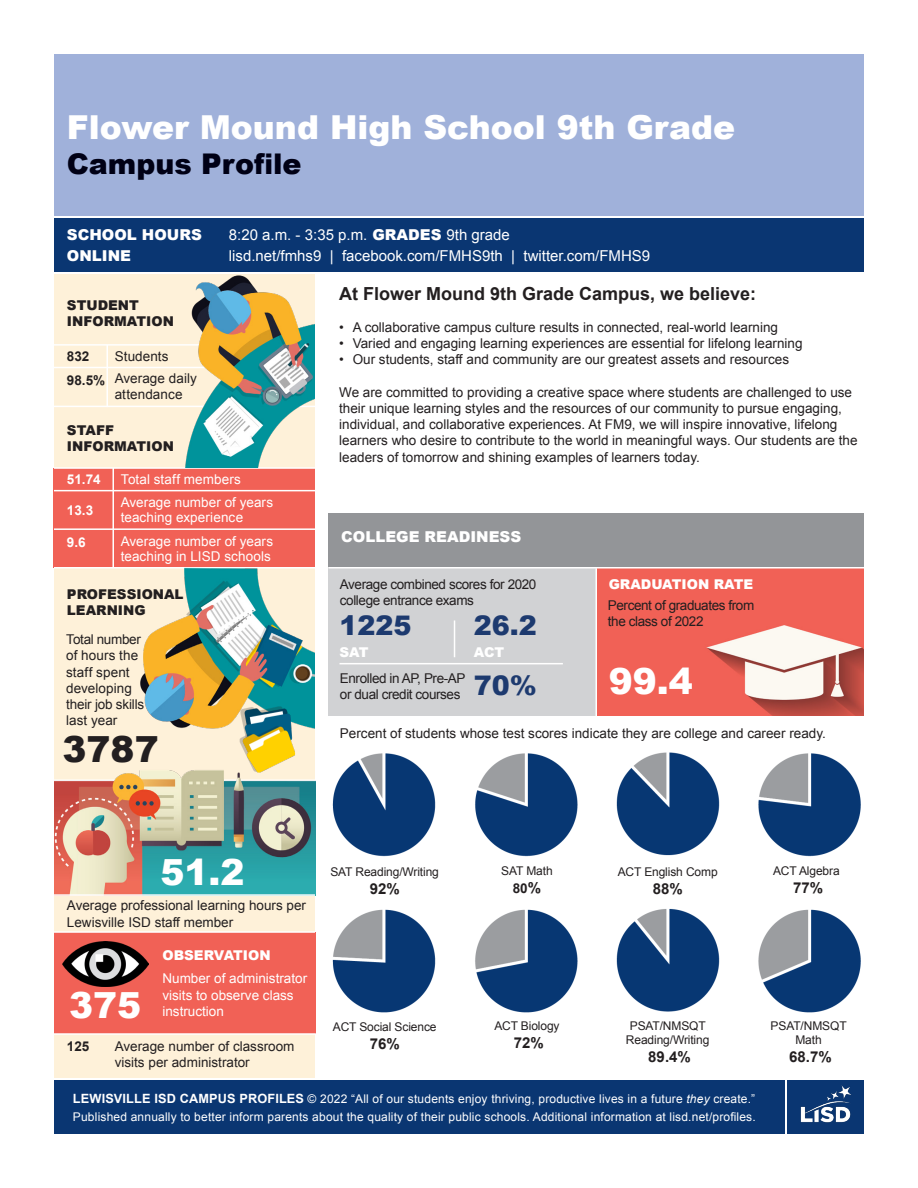
<style>
.page{position:relative;width:918px;height:1188px;background:#fff}
.page>*{position:absolute;margin:0;border:0;box-sizing:border-box;transform-origin:0 0}
.CP_large_number_whit{font:900 36px "Arial";color:#fff}
.CP_large_number_whit-2{font:900 36px "Arial";color:#231f20}
.t1{font:900 33px "Arial";color:#fff}
.t2{font:900 28.5px "Arial";color:#000015}
.t3{font:900 27px "Arial";color:#1d3a6f}
.CP_text{font:700 18px "Arial";color:#231f20}
.t4{font:15px "Arial";color:#fff}
.CP_all_cap_heading_r{font:900 15px "Arial";color:#fff}
.t5{font:700 15px "Arial";color:#231f20}
.CP_text-2{font:13.5px/16.2px "Arial";color:#231f20}
.CP_text-3{font:13.5px/15px "Arial";color:#fff}
.CP_text-4{font:13.5px/16.2px "Arial";letter-spacing:-.03em;color:#231f20}
.CP_all_cap_heading{font:900 13.5px "Arial";color:#231f20}
.CP_all_cap_heading-2{font:900 13.5px "Arial";color:#fff}
.CP_chart_text{font:13.5px "Arial";letter-spacing:.005em;color:#fff}
.CP_chart_numbers{font:700 13.5px/24px "Arial";color:#231f20}
.CP_chart_numbers-2{font:700 13.5px "Arial";color:#fff}
.CP_chart_text-2{font:13.5px "Arial";letter-spacing:.005em;color:#231f20}
.t6{font:12px "Arial";letter-spacing:.015em;color:#fff}
.t7{font:12px "Arial";letter-spacing:-.01em;color:#231f20}
.s1{font-weight:900}
.s2{font-size:15px}
.s3{font-weight:700;font-size:12.75px}
.s4{font-style:italic}
</style>
<div class="page">
<div style="left:54px;top:218px;width:810px;height:54px;background:#0a3672"></div>
<div style="left:54px;top:1080px;width:731px;height:54px;background:#0a3672"></div>
<div style="left:787px;top:1080px;width:77px;height:54px;background:#0a3672"></div>
<div style="left:54px;top:54px;width:810px;height:162px;background:#a0b1da"></div>
<img style="left:800px;top:1085px;width:51px;height:38px">
<div style="left:54px;top:274px;width:261px;height:804px;background:#fef1d9"></div>
<div style="left:54px;top:468px;width:261px;height:100px;background:#f16156"></div>
<div style="left:54px;top:933px;width:261px;height:101px;background:#f16156"></div>
<img style="left:63px;top:941px;width:85px;height:46px">
<img style="left:54px;top:770px;width:261px;height:124px">
<hr style="left:54px;top:894px;width:261px;height:2px;background:#fff">
<hr style="left:54px;top:931px;width:261px;height:2px;background:#fff">
<hr style="left:54px;top:1033px;width:262px;height:2px;background:#fff">
<hr style="left:54px;top:567px;width:261px;height:1px;background:#fff">
<hr style="left:54px;top:406px;width:261px;height:1px;background:#fff">
<hr style="left:54px;top:344px;width:261px;height:2px;background:#fff">
<hr style="left:54px;top:367px;width:261px;height:1px;background:#fff">
<hr style="left:106px;top:345px;width:2px;height:62px;background:#fff">
<hr style="left:54px;top:467px;width:261px;height:2px;background:#fff">
<hr style="left:54px;top:490px;width:261px;height:1px;background:#fff">
<hr style="left:54px;top:528px;width:261px;height:2px;background:#fff">
<hr style="left:112px;top:468px;width:2px;height:100px;background:#fff">
<img style="left:179px;top:275px;width:136px;height:192px">
<img style="left:131px;top:567px;width:184px;height:162px">
<img style="left:213px;top:697px;width:103px;height:85px">
<div style="left:328px;top:567px;width:269px;height:148px;background:#d1d2d4"></div>
<div style="left:328px;top:513px;width:536px;height:54px;background:#939598"></div>
<img style="left:597px;top:568px;width:267px;height:147px">
<hr style="left:328px;top:567px;width:536px;height:1px;background:#fff">
<hr style="left:596px;top:568px;width:1px;height:149px;background:#fff">
<hr style="left:454px;top:620px;width:1px;height:37px;background:#fff">
<hr style="left:339px;top:663px;width:224px;height:1px;background:#fff">
<img style="left:332px;top:752px;width:529px;height:261px">
<p class="t1" style="left:67px;top:104px;width:670px">Flower Mound High School 9th Grade</p>
<p class="t2" style="left:67px;top:143px;width:236px">Campus Profile</p>
<p class="CP_all_cap_heading_r" style="left:67px;top:223px;width:136px">SCHOOL HOURS</p>
<p class="t4" style="left:229px;top:225px;width:282px">8:20 a.m. - 3:35 p.m. <span class="s1">GRADES</span> 9th grade</p>
<p class="CP_all_cap_heading_r" style="left:67px;top:245px;width:66px">ONLINE</p>
<p class="t4" style="left:229px;top:246px;width:423px">lisd.net/fmhs9 | facebook.com/FMHS9th | twitter.com/FMHS9</p>
<p class="CP_all_cap_heading" style="left:67px;top:295px;width:73px">STUDENT</p>
<p class="CP_all_cap_heading" style="left:67px;top:311px;width:109px">INFORMATION</p>
<p class="CP_chart_text-2" style="left:115px;top:347px;width:55px">Students</p>
<p class="CP_text-2" style="left:115px;top:370px;width:84px">Average daily</p>
<p class="CP_text-2" style="left:115px;top:387px;width:69px">attendance</p>
<p class="CP_chart_numbers" style="left:67px;top:344px;width:40px">832<br>98.5%</p>
<p class="CP_all_cap_heading" style="left:67px;top:420px;width:49px">STAFF</p>
<p class="CP_all_cap_heading" style="left:67px;top:436px;width:109px">INFORMATION</p>
<p class="CP_chart_text" style="left:121px;top:470px;width:122px">Total staff members</p>
<p class="CP_chart_numbers-2" style="left:67px;top:470px;width:35px">51.74</p>
<p class="CP_chart_numbers-2" style="left:67px;top:502px;width:28px">13.3</p>
<p class="CP_chart_numbers-2" style="left:67px;top:533px;width:20px">9.6</p>
<p class="CP_text-3" style="left:121px;top:495px;width:154px">Average number of years teaching experience</p>
<p class="CP_text-3" style="left:121px;top:534px;width:154px">Average number of years</p>
<p class="CP_text-3" style="left:121px;top:549px;width:152px">teaching in LISD schools</p>
<p class="CP_all_cap_heading" style="left:67px;top:584px;width:118px">PROFESSIONAL</p>
<p class="CP_all_cap_heading" style="left:67px;top:600px;width:80px">LEARNING</p>
<p class="CP_text-2" style="left:66px;top:631px;width:76px">Total number of hours the staff spent developing</p>
<p class="CP_text-2" style="left:66px;top:696px;width:80px">their job skills last year</p>
<p class="CP_large_number_whit-2" style="left:63px;top:723px;width:98px">3787</p>
<p class="CP_text" style="left:339px;top:281px;width:419px">At Flower Mound 9th Grade Campus, we believe:</p>
<p class="CP_text-2" style="left:339px;top:319px;width:440px">• A collaborative campus culture results in connected, real-world learning</p>
<p class="CP_text-2" style="left:339px;top:335px;width:465px">• Varied and engaging learning experiences are essential for lifelong learning</p>
<p class="CP_text-2" style="left:339px;top:352px;width:451px">• Our students, staff and community are our greatest assets and resources</p>
<p class="CP_text-2" style="left:339px;top:384px;width:520px">We are committed to providing a creative space where students are challenged to use their unique learning styles and the resources of our community to pursue engaging, individual, and collaborative experiences. At FM9, we will inspire innovative, lifelong learners who desire to contribute to the world in meaningful ways. Our students are the leaders of tomorrow and shining examples of learners today.</p>
<p class="CP_all_cap_heading_r" style="left:341px;top:526px;width:181px">COLLEGE READINESS</p>
<p class="CP_text-4" style="left:340px;top:576px;width:198px">Average combined scores for 2020</p>
<p class="CP_all_cap_heading-2" style="left:609px;top:574px;width:146px">GRADUATION RATE</p>
<p class="CP_text-4" style="left:340px;top:592px;width:136px">college entrance exams</p>
<p class="CP_text-4" style="left:608px;top:597px;width:148px">Percent of graduates from the class of 2022</p>
<p class="t3" style="left:339px;top:606px;width:74px">1225</p>
<p class="t3" style="left:474px;top:606px;width:65px">26.2</p>
<p class="t3" style="left:474px;top:665px;width:65px">70%</p>
<p class="CP_all_cap_heading-2" style="left:339px;top:642px;width:31px">SAT</p>
<p class="CP_all_cap_heading-2" style="left:474px;top:642px;width:32px">ACT</p>
<p class="CP_large_number_whit" style="left:609px;top:655px;width:86px">99.4</p>
<p class="CP_text-4" style="left:340px;top:670px;width:127px">Enrolled in AP, Pre-AP</p>
<p class="CP_text-4" style="left:340px;top:686px;width:122px">or dual credit courses</p>
<p class="CP_text-2" style="left:340px;top:726px;width:488px">Percent of students whose test scores indicate they are college and career ready.</p>
<p class="CP_large_number_whit" style="left:160px;top:846px;width:86px">51.2</p>
<p class="CP_text-2" style="left:67px;top:898px;width:241px">Average professional learning hours per<br>Lewisville ISD staff member</p>
<p class="CP_large_number_whit" style="left:69px;top:979px;width:74px">375</p>
<p class="CP_all_cap_heading-2" style="left:162px;top:946px;width:110px">OBSERVATION</p>
<p class="CP_text-3" style="left:162px;top:971px;width:146px">Number of administrator</p>
<p class="CP_text-3" style="left:162px;top:987px;width:133px">visits to observe class</p>
<p class="CP_text-3" style="left:162px;top:1004px;width:63px">instruction</p>
<p class="CP_chart_numbers" style="left:67px;top:1035px;width:24px">125</p>
<p class="CP_text-2" style="left:115px;top:1038px;width:181px">Average number of classroom visits per administrator</p>
<p class="t7" style="left:330px;top:864px;width:110px">SAT Reading/Writing</p>
<p class="t5" style="left:370px;top:879px;width:32px">92%</p>
<p class="t7" style="left:333px;top:1019px;width:105px">ACT Social Science</p>
<p class="t5" style="left:370px;top:1034px;width:32px">76%</p>
<p class="t7" style="left:501px;top:862px;width:53px">SAT Math</p>
<p class="CP_chart_numbers" style="left:513px;top:876px;width:30px">80<span class="s2">%</span></p>
<p class="t7" style="left:494px;top:1018px;width:67px">ACT Biology</p>
<p class="t5" style="left:514px;top:1033px;width:32px">72%</p>
<p class="t7" style="left:618px;top:864px;width:102px">ACT English Comp</p>
<p class="t5" style="left:653px;top:879px;width:32px">88%</p>
<p class="t7" style="left:630px;top:1018px;width:78px">PSAT/NMSQT</p>
<p class="t7" style="left:626px;top:1032px;width:85px">Reading/Writing</p>
<p class="t5" style="left:648px;top:1047px;width:44px">89.4%</p>
<p class="t7" style="left:773px;top:862px;width:68px">ACT Algebra</p>
<p class="t5" style="left:793px;top:877px;width:32px">77%</p>
<p class="t7" style="left:771px;top:1018px;width:78px">PSAT/NMSQT</p>
<p class="t7" style="left:795px;top:1032px;width:28px">Math</p>
<p class="t5" style="left:789px;top:1047px;width:44px">68.7%</p>
<p class="t6" style="left:73px;top:1091px;width:684px"><span class="s3">LEWISVILLE ISD CAMPUS PROFILES</span> © 2022 “All of our students enjoy thriving, productive lives in a future <span class="s4">they</span> create.”</p>
<p class="t6" style="left:73px;top:1109px;width:684px">Published annually to better inform parents about the quality of their public schools. Additional information at lisd.net/profiles.</p>
</div>
